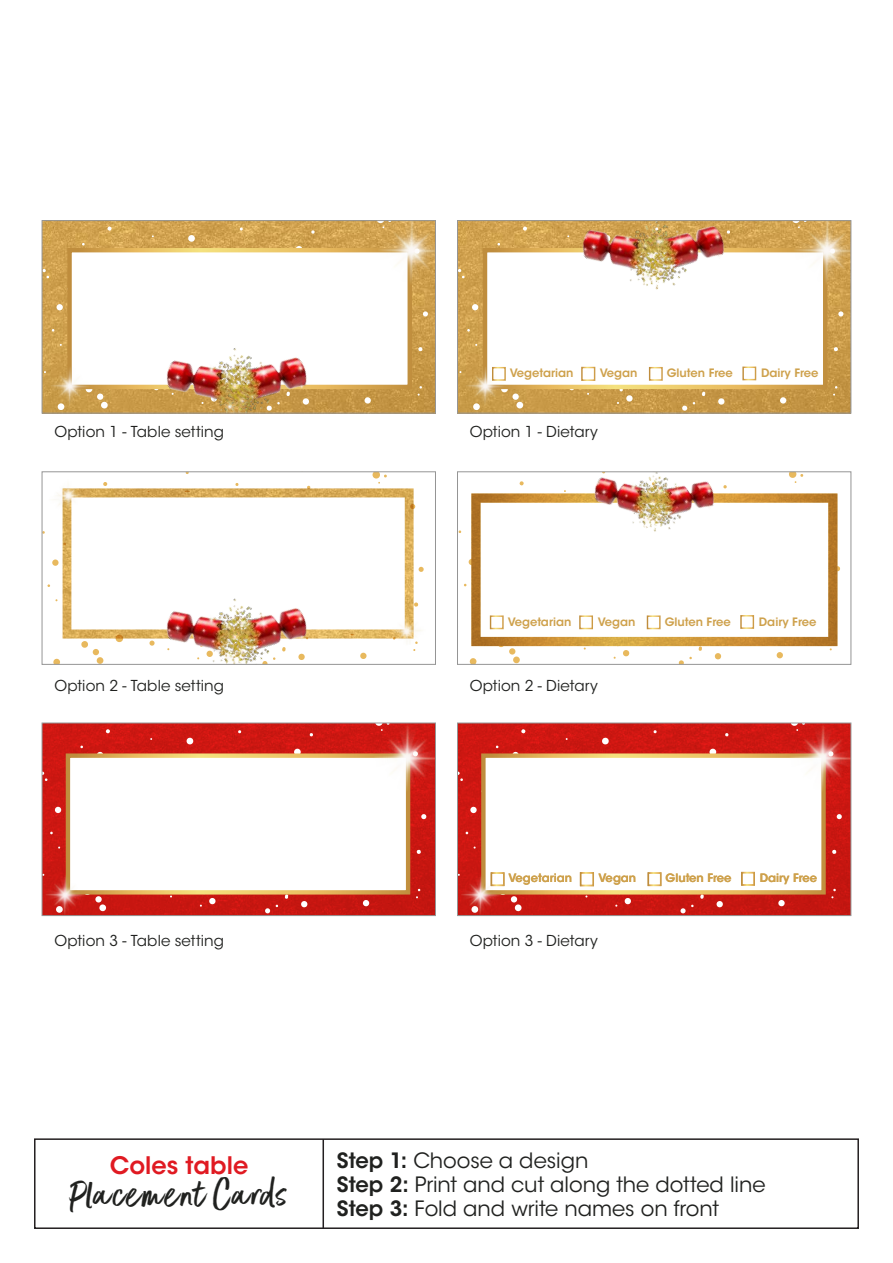
<style>
.page{position:relative;width:893px;height:1263px;background:#fff}
.page>*{position:absolute;margin:0;border:0;box-sizing:border-box;transform-origin:0 0}
.t1{font:45px "Better Times";letter-spacing:.04em;color:#20211f}
.t2{font:600 24px "ITC Avant Garde Std";color:#e01a22}
.t3{font:21px/24px "ITC Avant Garde Std";letter-spacing:-.005em;color:#20211f}
.t4{font:15px "ITC Avant Garde Std";letter-spacing:.005em;color:#20211f}
.t5{font:600 11.55px "ITC Avant Garde Std";color:#cea14c}
.s1{font-weight:600}
</style>
<div class="page">
<div style="left:34px;top:1138px;width:825px;height:91px;border:2px solid #231f20"></div>
<hr style="left:322px;top:1139px;width:2px;height:90px;background:#231f20">
<img style="left:459px;top:222px;width:390px;height:189px">
<svg style="left:833px;top:347px;width:5px;height:4px"></svg>
<svg style="left:718px;top:398px;width:7px;height:7px"></svg>
<svg style="left:780px;top:397px;width:7px;height:7px"></svg>
<div style="left:472px;top:304px;width:6px;height:7px;background:#fff;border-radius:50%"></div>
<div style="left:512px;top:393px;width:7px;height:7px;background:#fff;border-radius:50%"></div>
<svg style="left:682px;top:402px;width:13px;height:9px"></svg>
<svg style="left:569px;top:389px;width:6px;height:2px"></svg>
<svg style="left:838px;top:311px;width:6px;height:6px"></svg>
<svg style="left:833px;top:386px;width:5px;height:10px"></svg>
<svg style="left:702px;top:391px;width:3px;height:5px"></svg>
<svg style="left:516px;top:401px;width:7px;height:8px"></svg>
<div style="left:473px;top:403px;width:7px;height:7px;background:#fff;border-radius:3px"></div>
<svg style="left:523px;top:226px;width:4px;height:5px"></svg>
<svg style="left:617px;top:389px;width:16px;height:15px"></svg>
<svg style="left:459px;top:269px;width:6px;height:9px"></svg>
<div style="left:485px;top:250px;width:340px;height:137px;background:#fff"></div>
<div style="left:483px;top:248px;width:344px;height:141px;border:4px solid #fff"></div>
<img style="left:793px;top:222px;width:56px;height:63px">
<img style="left:465px;top:366px;width:41px;height:41px">
<div style="left:581px;top:367px;width:14px;height:14px;border:1px solid #fff"></div>
<div style="left:742px;top:367px;width:14px;height:13px;border:1px solid #fff"></div>
<img style="left:568px;top:222px;width:178px;height:68px">
<div style="left:457px;top:220px;width:394px;height:193px;border:1px solid #959595"></div>
<img style="left:44px;top:222px;width:390px;height:189px">
<svg style="left:418px;top:347px;width:5px;height:4px"></svg>
<svg style="left:364px;top:397px;width:7px;height:7px"></svg>
<div style="left:56px;top:304px;width:7px;height:7px;background:#fff;border-radius:50%"></div>
<div style="left:97px;top:393px;width:7px;height:7px;background:#fff;border-radius:50%"></div>
<svg style="left:422px;top:311px;width:6px;height:6px"></svg>
<svg style="left:417px;top:386px;width:5px;height:10px"></svg>
<svg style="left:240px;top:227px;width:3px;height:4px"></svg>
<svg style="left:188px;top:235px;width:7px;height:7px"></svg>
<svg style="left:295px;top:246px;width:8px;height:2px"></svg>
<div style="left:101px;top:401px;width:7px;height:8px;background:#fff;border-radius:3px"></div>
<svg style="left:57px;top:403px;width:8px;height:7px"></svg>
<svg style="left:311px;top:230px;width:4px;height:4px"></svg>
<svg style="left:107px;top:226px;width:5px;height:5px"></svg>
<svg style="left:44px;top:269px;width:5px;height:9px"></svg>
<div style="left:70px;top:250px;width:340px;height:137px;background:#fff"></div>
<img style="left:377px;top:222px;width:57px;height:63px">
<img style="left:50px;top:366px;width:41px;height:41px">
<img style="left:153px;top:348px;width:175px;height:63px">
<div style="left:42px;top:220px;width:394px;height:193px;border:1px solid #959595"></div>
<svg style="left:458px;top:723px;width:393px;height:192px;fill:#cb1711"></svg>
<svg style="left:832px;top:849px;width:5px;height:5px"></svg>
<svg style="left:716px;top:901px;width:7px;height:7px"></svg>
<svg style="left:778px;top:899px;width:7px;height:8px"></svg>
<svg style="left:512px;top:751px;width:7px;height:2px"></svg>
<div style="left:470px;top:806px;width:7px;height:7px;background:#fff;border-radius:50%"></div>
<div style="left:511px;top:896px;width:6px;height:7px;background:#fff;border-radius:50%"></div>
<svg style="left:680px;top:904px;width:14px;height:10px"></svg>
<svg style="left:836px;top:814px;width:6px;height:5px"></svg>
<svg style="left:831px;top:889px;width:5px;height:9px"></svg>
<svg style="left:700px;top:894px;width:4px;height:5px"></svg>
<svg style="left:653px;top:730px;width:4px;height:3px"></svg>
<svg style="left:602px;top:737px;width:7px;height:8px"></svg>
<svg style="left:709px;top:748px;width:8px;height:5px"></svg>
<svg style="left:514px;top:904px;width:8px;height:7px"></svg>
<svg style="left:725px;top:733px;width:4px;height:4px"></svg>
<svg style="left:521px;top:729px;width:5px;height:4px"></svg>
<svg style="left:615px;top:894px;width:16px;height:13px"></svg>
<svg style="left:459px;top:772px;width:4px;height:9px"></svg>
<div style="left:483px;top:756px;width:340px;height:136px;background:#fff"></div>
<img style="left:788px;top:725px;width:61px;height:68px">
<img style="left:461px;top:875px;width:40px;height:39px">
<div style="left:491px;top:872px;width:13px;height:14px;border:1px solid #fff"></div>
<div style="left:648px;top:872px;width:13px;height:14px;border:1px solid #fff"></div>
<div style="left:457px;top:723px;width:394px;height:193px;border:1px solid #959595"></div>
<svg style="left:44px;top:725px;width:390px;height:189px;fill:#cb1711"></svg>
<svg style="left:416px;top:849px;width:5px;height:5px"></svg>
<svg style="left:301px;top:901px;width:7px;height:7px"></svg>
<svg style="left:362px;top:899px;width:8px;height:8px"></svg>
<svg style="left:96px;top:751px;width:8px;height:2px"></svg>
<div style="left:55px;top:806px;width:6px;height:7px;background:#fff;border-radius:50%"></div>
<svg style="left:95px;top:896px;width:7px;height:7px"></svg>
<svg style="left:265px;top:904px;width:13px;height:10px"></svg>
<svg style="left:421px;top:814px;width:6px;height:5px"></svg>
<svg style="left:416px;top:889px;width:4px;height:9px"></svg>
<svg style="left:285px;top:894px;width:3px;height:5px"></svg>
<svg style="left:186px;top:737px;width:8px;height:8px"></svg>
<svg style="left:294px;top:748px;width:7px;height:5px"></svg>
<div style="left:99px;top:904px;width:7px;height:7px;background:#fff;border-radius:3px"></div>
<svg style="left:309px;top:733px;width:4px;height:4px"></svg>
<svg style="left:106px;top:729px;width:4px;height:4px"></svg>
<svg style="left:200px;top:894px;width:6px;height:13px"></svg>
<svg style="left:44px;top:772px;width:4px;height:9px"></svg>
<div style="left:68px;top:756px;width:340px;height:136px;background:#fff"></div>
<img style="left:373px;top:725px;width:61px;height:68px">
<img style="left:45px;top:875px;width:41px;height:39px">
<img style="left:206px;top:890px;width:59px;height:24px">
<div style="left:42px;top:723px;width:394px;height:193px;border:1px solid #959595"></div>
<svg style="left:714px;top:653px;width:7px;height:7px"></svg>
<svg style="left:789px;top:473px;width:14px;height:10px"></svg>
<svg style="left:776px;top:652px;width:7px;height:7px"></svg>
<svg style="left:468px;top:559px;width:3px;height:6px"></svg>
<svg style="left:678px;top:657px;width:14px;height:6px"></svg>
<svg style="left:837px;top:566px;width:3px;height:6px"></svg>
<svg style="left:698px;top:646px;width:4px;height:5px"></svg>
<svg style="left:469px;top:658px;width:8px;height:5px"></svg>
<svg style="left:497px;top:646px;width:23px;height:17px"></svg>
<svg style="left:519px;top:481px;width:5px;height:5px"></svg>
<svg style="left:613px;top:646px;width:17px;height:13px"></svg>
<img style="left:471px;top:493px;width:366px;height:153px">
<div style="left:490px;top:615px;width:14px;height:14px;border:1px solid #fff"></div>
<div style="left:647px;top:615px;width:14px;height:14px;border:1px solid #fff"></div>
<img style="left:583px;top:473px;width:149px;height:101px">
<div style="left:457px;top:471px;width:394px;height:194px;border:1px solid #959595"></div>
<svg style="left:414px;top:602px;width:4px;height:5px"></svg>
<svg style="left:372px;top:473px;width:15px;height:11px"></svg>
<svg style="left:115px;top:638px;width:8px;height:4px"></svg>
<svg style="left:360px;top:653px;width:7px;height:6px"></svg>
<svg style="left:52px;top:559px;width:7px;height:7px"></svg>
<svg style="left:149px;top:640px;width:4px;height:6px"></svg>
<svg style="left:418px;top:567px;width:6px;height:5px"></svg>
<svg style="left:235px;top:483px;width:4px;height:3px"></svg>
<svg style="left:53px;top:659px;width:7px;height:4px"></svg>
<svg style="left:81px;top:641px;width:23px;height:22px"></svg>
<svg style="left:103px;top:482px;width:4px;height:4px"></svg>
<img style="left:63px;top:488px;width:351px;height:150px">
<img style="left:57px;top:488px;width:28px;height:22px">
<img style="left:391px;top:614px;width:30px;height:30px">
<img style="left:153px;top:544px;width:175px;height:116px">
<img style="left:201px;top:632px;width:67px;height:31px">
<div style="left:42px;top:471px;width:394px;height:194px;border:1px solid #959595"></div>
<p class="t5" style="left:510px;top:366px;width:65px">Vegetarian</p>
<p class="t5" style="left:600px;top:366px;width:39px">Vegan</p>
<p class="t5" style="left:667px;top:366px;width:68px">Gluten Free</p>
<p class="t5" style="left:761px;top:366px;width:59px">Dairy Free</p>
<p class="t4" style="left:54px;top:423px;width:171px">Option 1 - Table setting</p>
<p class="t4" style="left:470px;top:423px;width:129px">Option 1 - Dietary</p>
<p class="t5" style="left:508px;top:614px;width:65px">Vegetarian</p>
<p class="t5" style="left:598px;top:614px;width:39px">Vegan</p>
<p class="t5" style="left:665px;top:614px;width:68px">Gluten Free</p>
<p class="t5" style="left:759px;top:614px;width:59px">Dairy Free</p>
<p class="t4" style="left:54px;top:677px;width:171px">Option 2 - Table setting</p>
<p class="t4" style="left:470px;top:677px;width:129px">Option 2 - Dietary</p>
<p class="t5" style="left:509px;top:871px;width:65px">Vegetarian</p>
<p class="t5" style="left:599px;top:871px;width:39px">Vegan</p>
<p class="t5" style="left:665px;top:871px;width:68px">Gluten Free</p>
<p class="t5" style="left:760px;top:871px;width:59px">Dairy Free</p>
<p class="t4" style="left:54px;top:932px;width:171px">Option 3 - Table setting</p>
<p class="t4" style="left:470px;top:932px;width:129px">Option 3 - Dietary</p>
<h2 class="t2" style="left:110px;top:1150px;width:140px">Coles table</h2>
<h1 class="t1" style="left:70px;top:1170px;width:219px">Placement Cards</h1>
<h3 class="t3" style="left:337px;top:1148px;width:430px"><span class="s1">Step 1:</span> Choose a design<br><span class="s1">Step 2:</span> Print and cut along the dotted line<br><span class="s1">Step 3:</span> Fold and write names on front</h3>
</div>
